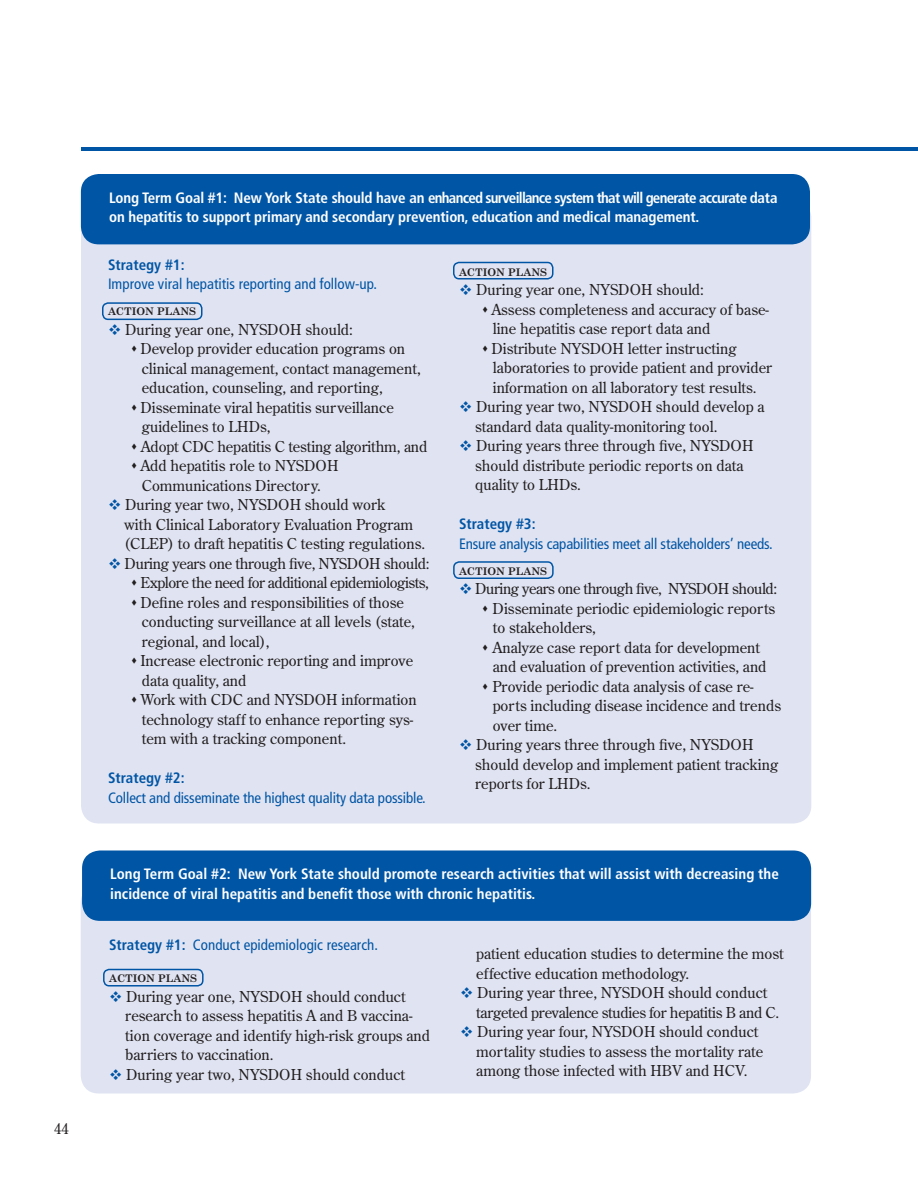
<style>
.page{position:relative;width:918px;height:1188px;background:#fff}
.page>*{position:absolute;margin:0;border:0;box-sizing:border-box;transform-origin:0 0}
.t1{font:15px/19.5px "Century Old Style Std";color:#231f20}
.t2{font:700 condensed 15px/19.5px "Frutiger";letter-spacing:-.01em;color:#fff}
.t3{font:condensed 15px "Frutiger";letter-spacing:-.01em;color:#0155a5}
.t4{font:15px/19.5px "Century Old Style Std";letter-spacing:-.02em;color:#231f20}
.t5{font:15px "Century Old Style Std";letter-spacing:-.03em;color:#231f20}
.t6{font:700 condensed 15px "Frutiger";color:#0155a5}
.t7{font:700 10.5px "Century Schoolbook";color:#231f20}
.s1{color:#0155a5}
.s2{font-weight:700}
</style>
<div class="page">
<div style="left:81px;top:896px;width:730px;height:198px;background:#e0e4f2"></div>
<div style="left:81px;top:212px;width:730px;height:612px;background:#e0e4f2"></div>
<hr style="left:81px;top:147px;width:837px;height:4px;background:#0155a5">
<div style="left:81px;top:174px;width:729px;height:70px;background:#0155a5"></div>
<div style="left:82px;top:850px;width:729px;height:71px;background:#0155a5"></div>
<svg style="left:452px;top:560px;width:102px;height:18px;background:#c2d1e7"></svg>
<svg style="left:452px;top:261px;width:102px;height:18px;background:#bdcde5"></svg>
<svg style="left:101px;top:302px;width:102px;height:17px;background:#c1d0e7"></svg>
<svg style="left:102px;top:968px;width:102px;height:18px;background:#bdcde5"></svg>
<p class="t1" style="left:54px;top:1118px;width:16px">44</p>
<p class="t2" style="left:109px;top:188px;width:670px">Long Term Goal #1: New York State should have an enhanced surveillance system that will generate accurate data on hepatitis to support primary and secondary prevention, education and medical management.</p>
<p class="t6" style="left:108px;top:255px;width:78px">Strategy #1:</p>
<p class="t3" style="left:108px;top:275px;width:271px">Improve viral hepatitis reporting and follow-up.</p>
<p class="t7" style="left:108px;top:305px;width:90px">ACTION PLANS</p>
<p class="t1" style="left:108px;top:319px;width:247px"><span class="s1">❖</span> During year one, NYSDOH should:</p>
<p class="t1" style="left:142px;top:339px;width:281px;text-indent:-11px">▲ Develop provider education programs on clinical management, contact management, education, counseling, and reporting,</p>
<p class="t1" style="left:142px;top:397px;width:254px;text-indent:-11px">▲ Disseminate viral hepatitis surveillance guidelines to LHDs,</p>
<p class="t1" style="left:131px;top:436px;width:298px">▲ Adopt CDC hepatitis C testing algorithm, and</p>
<p class="t1" style="left:131px;top:456px;width:209px;text-align:center">▲ Add hepatitis role to NYSDOH<br>Communications Directory.</p>
<p class="t1" style="left:124px;top:495px;width:302px;text-indent:-16px"><span class="s1">❖</span> During year two, NYSDOH should work<br>with Clinical Laboratory Evaluation Program (CLEP) to draft hepatitis C testing regulations.</p>
<p class="t4" style="left:108px;top:553px;width:323px"><span class="s1">❖</span> During years one through five, NYSDOH should:</p>
<p class="t5" style="left:131px;top:573px;width:300px">▲ Explore the need for additional epidemiologists,</p>
<p class="t1" style="left:142px;top:592px;width:275px;text-indent:-11px">▲ Define roles and responsibilities of those conducting surveillance at all levels (state, regional, and local),</p>
<p class="t1" style="left:142px;top:651px;width:273px;text-indent:-11px">▲ Increase electronic reporting and improve data quality, and</p>
<p class="t1" style="left:142px;top:690px;width:277px;text-indent:-11px">▲ Work with CDC and NYSDOH information technology staff to enhance reporting sys&shy;tem with a tracking component.</p>
<p class="t6" style="left:108px;top:769px;width:78px">Strategy #2:</p>
<p class="t3" style="left:108px;top:789px;width:319px">Collect and disseminate the highest quality data possible.</p>
<p class="t7" style="left:459px;top:265px;width:90px">ACTION PLANS</p>
<p class="t1" style="left:459px;top:280px;width:247px"><span class="s1">❖</span> During year one, NYSDOH should:</p>
<p class="t1" style="left:493px;top:299px;width:278px;text-indent:-11px">▲ Assess completeness and accuracy of base&shy;line hepatitis case report data and</p>
<p class="t1" style="left:493px;top:338px;width:281px;text-indent:-11px">▲ Distribute NYSDOH letter instructing laboratories to provide patient and provider information on all laboratory test results.</p>
<p class="t1" style="left:475px;top:397px;width:291px;text-indent:-16px"><span class="s1">❖</span> During year two, NYSDOH should develop a standard data quality-monitoring tool.</p>
<p class="t1" style="left:475px;top:436px;width:280px;text-indent:-16px"><span class="s1">❖</span> During years three through five, NYSDOH should distribute periodic reports on data quality to LHDs.</p>
<p class="t6" style="left:459px;top:515px;width:78px">Strategy #3:</p>
<p class="t3" style="left:459px;top:535px;width:315px">Ensure analysis capabilities meet all stakeholders’ needs.</p>
<p class="t7" style="left:459px;top:564px;width:90px">ACTION PLANS</p>
<p class="t5" style="left:459px;top:579px;width:320px"><span class="s1">❖</span> During years one through five, NYSDOH should:</p>
<p class="t1" style="left:493px;top:598px;width:284px;text-indent:-11px">▲ Disseminate periodic epidemiologic reports to stakeholders,</p>
<p class="t1" style="left:493px;top:637px;width:275px;text-indent:-11px">▲ Analyze case report data for development and evaluation of prevention activities, and</p>
<p class="t1" style="left:493px;top:676px;width:290px;text-indent:-11px">▲ Provide periodic data analysis of case re&shy;ports including disease incidence and trends over time.</p>
<p class="t1" style="left:475px;top:735px;width:305px;text-indent:-16px"><span class="s1">❖</span> During years three through five, NYSDOH should develop and implement patient tracking reports for LHDs.</p>
<p class="t2" style="left:110px;top:864px;width:670px">Long Term Goal #2: New York State should promote research activities that will assist with decreasing the incidence of viral hepatitis and benefit those with chronic hepatitis.</p>
<p class="t3" style="left:109px;top:936px;width:271px"><span class="s2">Strategy #1:</span> Conduct epidemiologic research.</p>
<p class="t7" style="left:109px;top:972px;width:90px">ACTION PLANS</p>
<p class="t1" style="left:125px;top:986px;width:306px;text-indent:-16px"><span class="s1">❖</span> During year one, NYSDOH should conduct research to assess hepatitis A and B vaccina&shy;tion coverage and identify high-risk groups and barriers to vaccination.</p>
<p class="t1" style="left:109px;top:1064px;width:298px"><span class="s1">❖</span> During year two, NYSDOH should conduct</p>
<p class="t1" style="left:476px;top:944px;width:309px">patient education studies to determine the most effective education methodology.</p>
<p class="t4" style="left:476px;top:983px;width:304px;text-indent:-16px"><span class="s1">❖</span> During year three, NYSDOH should conduct targeted prevalence studies for hepatitis B and C.</p>
<p class="t1" style="left:476px;top:1022px;width:289px;text-indent:-16px"><span class="s1">❖</span> During year four, NYSDOH should conduct mortality studies to assess the mortality rate among those infected with HBV and HCV.</p>
</div>
